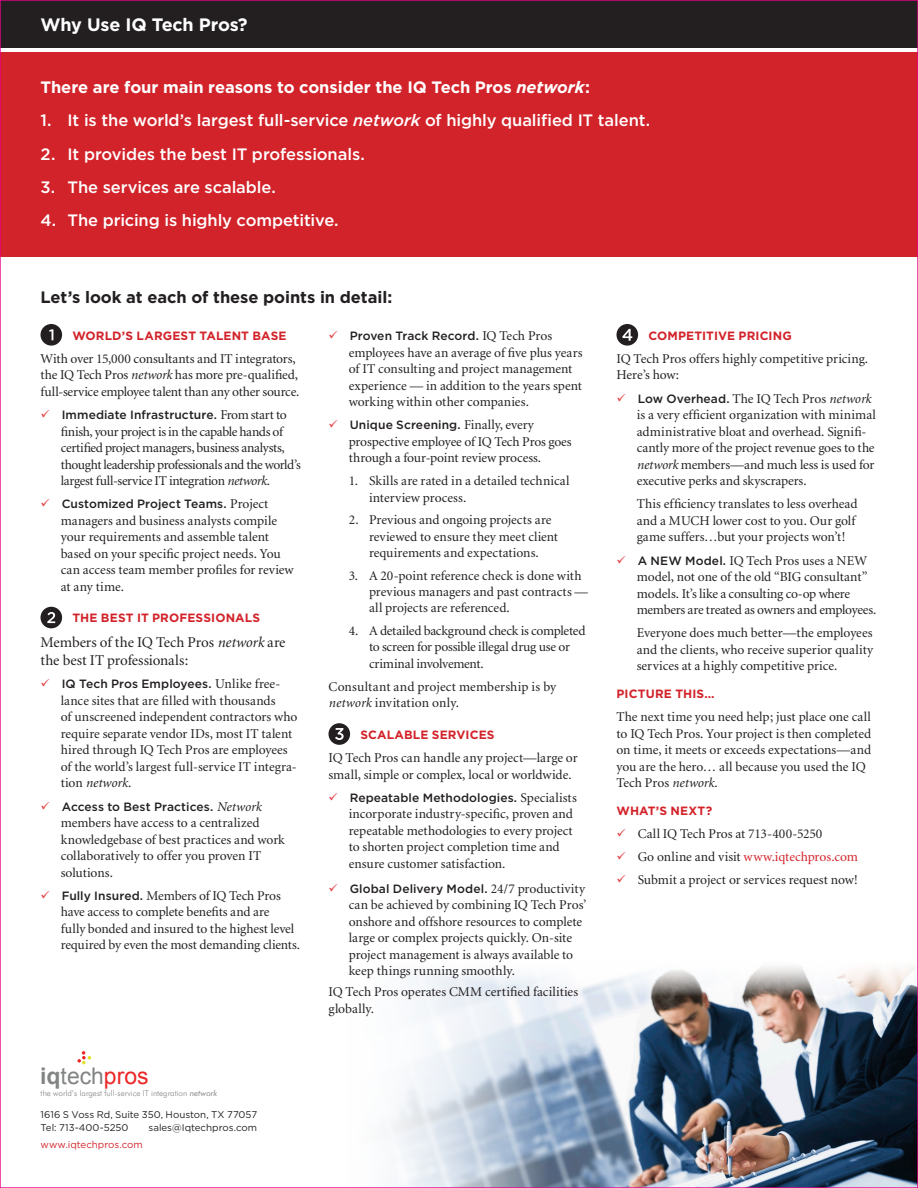
<style>
.page{position:relative;width:918px;height:1188px;background:#fff}
.page>*{position:absolute;margin:0;border:0;box-sizing:border-box;transform-origin:0 0}
.t1{font:22.95px "Arial";color:#828484}
.Header_1{font:700 18px "Gotham";letter-spacing:-.01em;color:#fff}
.Header_1-2{font:500 16.5px "Gotham";letter-spacing:-.005em;color:#fff}
.Header_1-3{font:700 16.5px "Gotham";letter-spacing:-.005em;color:#fff}
.Header_1-4{font:700 16.5px "Gotham";letter-spacing:-.005em;color:#231f20}
.Body_Text{font:15px/18px "Minion";letter-spacing:-.005em;color:#231f20}
.Bullet_Body_Text{font:13.5px/16.5px "Minion";letter-spacing:-.005em;color:#231f20}
.Body_Text-2{font:13.5px/16.5px "Minion";color:#231f20}
.Bullet_Body_Text-2{font:13.5px/16.5px "Minion";letter-spacing:-.03em;color:#231f20}
.t2{font:13.5px "Minion";color:#d2232a}
.Bullet_Body_Text-3{font:500 12px "Gotham";letter-spacing:.005em;color:#231f20}
.Header_2{font:700 12px "Gotham";letter-spacing:.01em;color:#d2232a}
.Body_Text-3{font:9.75px/13.5px "Gotham";color:#231f20}
.Body_Text-4{font:9.75px "Gotham";letter-spacing:-.005em;color:#d2232a}
.t3{font:300 8.1px "Futura BT";color:#818383}
.s1{font-style:italic}
.s2{color:#e54145}
.s3{font-family:"Minion";font-weight:400;font-size:13.5px}
.s4{font-family:"Minion";font-weight:400;font-style:italic;font-size:13.5px}
.s5{font-family:"Gotham";font-weight:500;font-size:12px}
.s6{font-weight:700}
.s7{color:#ec2527}
.s8{font-weight:400;font-style:italic}
.s9{color:#231f20}
</style>
<div class="page">
<div style="left:0;top:0;width:918px;height:48px;background:#231f20"></div>
<div style="left:617px;top:324px;width:21px;height:22px;background:#231f20;border-radius:50%"></div>
<svg style="left:622px;top:329px;width:10px;height:12px"></svg>
<img style="left:392px;top:966px;width:524px;height:220px">
<div style="left:328px;top:723px;width:22px;height:22px;background:#231f20;border-radius:50%"></div>
<svg style="left:335px;top:728px;width:9px;height:12px"></svg>
<div style="left:41px;top:324px;width:21px;height:22px;background:#231f20;border-radius:50%"></div>
<svg style="left:49px;top:329px;width:4px;height:11px"></svg>
<div style="left:41px;top:607px;width:21px;height:21px;background:#231f20;border-radius:50%"></div>
<svg style="left:47px;top:612px;width:8px;height:11px"></svg>
<svg style="left:77px;top:1051px;width:14px;height:13px"></svg>
<div style="left:0;top:53px;width:918px;height:203px;background:#d2232a"></div>
<p class="Header_1" style="left:40px;top:13px;width:209px">Why Use IQ Tech Pros?</p>
<p class="Header_1-3" style="left:40px;top:76px;width:551px">There are four main reasons to consider the IQ Tech Pros <span class="s1">network</span>:</p>
<p class="Header_1-2" style="left:40px;top:110px;width:611px">1. It is the world’s largest full-service <span class="s1">network</span> of highly qualified IT talent.</p>
<p class="Header_1-2" style="left:40px;top:143px;width:326px">2. It provides the best IT professionals.</p>
<p class="Header_1-2" style="left:40px;top:176px;width:237px">3. The services are scalable.</p>
<p class="Header_1-2" style="left:40px;top:210px;width:300px">4. The pricing is highly competitive.</p>
<p class="Header_1-4" style="left:40px;top:286px;width:353px">Let’s look at each of these points in detail:</p>
<p class="Header_2" style="left:72px;top:327px;width:216px">WORLD’S LARGEST TALENT BASE</p>
<p class="Body_Text-2" style="left:40px;top:351px;width:260px">With over 15,000 consultants and IT integrators, the IQ Tech Pros <span class="s1">network</span> has more pre-qualified, full-service employee talent than any other source.</p>
<p class="Bullet_Body_Text-3" style="left:40px;top:407px;width:248px"><span class="s2">✓</span> Immediate Infrastructure. <span class="s3">From start to</span></p>
<p class="Bullet_Body_Text-2" style="left:61px;top:424px;width:242px">finish, your project is in the capable hands of certified project managers, business analysts, thought leadership professionals and the world’s largest full-service IT integration <span class="s1">network</span>.</p>
<p class="Bullet_Body_Text-3" style="left:40px;top:496px;width:229px"><span class="s2">✓</span> Customized Project Teams. <span class="s3">Project</span></p>
<p class="Bullet_Body_Text" style="left:61px;top:513px;width:235px">managers and business analysts compile your requirements and assemble talent based on your specific project needs. You can access team member profiles for review at any time.</p>
<p class="Header_2" style="left:72px;top:610px;width:189px">THE BEST IT PROFESSIONALS</p>
<p class="Body_Text" style="left:40px;top:634px;width:247px">Members of the IQ Tech Pros <span class="s1">network</span> are the best IT professionals:</p>
<p class="Bullet_Body_Text-3" style="left:40px;top:676px;width:241px"><span class="s2">✓</span> IQ Tech Pros Employees. <span class="s3">Unlike free-</span></p>
<p class="Bullet_Body_Text" style="left:61px;top:693px;width:238px">lance sites that are filled with thousands<br>of unscreened independent contractors who require separate vendor IDs, most IT talent hired through IQ Tech Pros are employees of the world’s largest full-service IT integra&shy;tion <span class="s1">network</span>.</p>
<p class="Bullet_Body_Text-3" style="left:40px;top:799px;width:222px"><span class="s2">✓</span> Access to Best Practices. <span class="s4">Network</span></p>
<p class="Bullet_Body_Text" style="left:61px;top:815px;width:226px">members have access to a centralized knowledgebase of best practices and work collaboratively to offer you proven IT solutions.</p>
<p class="Bullet_Body_Text" style="left:61px;top:888px;width:241px;text-indent:-20px"><span class="s2">✓</span> <span class="s5">Fully Insured.</span> Members of IQ Tech Pros have access to complete benefits and are<br>fully bonded and insured to the highest level required by even the most demanding clients.</p>
<p class="t1" style="left:40px;top:1061px;width:110px"><span class="s6">iq</span>tech<span class="s7">pros</span></p>
<p class="t3" style="left:41px;top:1088px;width:178px">the world’s largest full-service IT integration <span class="s8">network</span></p>
<p class="Body_Text-3" style="left:40px;top:1107px;width:218px">1616 S Voss Rd, Suite 350, Houston, TX 77057<br>Tel: 713-400-5250</p>
<p class="Body_Text-3" style="left:149px;top:1121px;width:110px">sales@Iqtechpros.com</p>
<p class="Body_Text-4" style="left:40px;top:1138px;width:104px">www.iqtechpros.com</p>
<p class="Bullet_Body_Text-3" style="left:328px;top:328px;width:225px"><span class="s2">✓</span> Proven Track Record. <span class="s3">IQ Tech Pros</span></p>
<p class="Bullet_Body_Text" style="left:349px;top:345px;width:235px">employees have an average of five plus years of IT consulting and project management experience — in addition to the years spent working within other companies.</p>
<p class="Bullet_Body_Text-3" style="left:328px;top:417px;width:207px"><span class="s2">✓</span> Unique Screening. <span class="s3">Finally, every</span></p>
<p class="Bullet_Body_Text" style="left:349px;top:434px;width:225px">prospective employee of IQ Tech Pros goes through a four-point review process.</p>
<p class="Bullet_Body_Text" style="left:369px;top:473px;width:202px;text-indent:-20px">1. Skills are rated in a detailed technical interview process.</p>
<p class="Bullet_Body_Text" style="left:369px;top:513px;width:191px;text-indent:-20px">2. Previous and ongoing projects are reviewed to ensure they meet client requirements and expectations.</p>
<p class="Bullet_Body_Text" style="left:369px;top:568px;width:221px;text-indent:-20px">3. A 20-point reference check is done with previous managers and past contracts — all projects are referenced.</p>
<p class="Bullet_Body_Text" style="left:369px;top:623px;width:218px;text-indent:-20px">4. A detailed background check is completed to screen for possible illegal drug use or criminal involvement.</p>
<p class="Body_Text-2" style="left:328px;top:679px;width:229px">Consultant and project membership is by <span class="s1">network</span> invitation only.</p>
<p class="Header_2" style="left:360px;top:727px;width:136px">SCALABLE SERVICES</p>
<p class="Body_Text-2" style="left:328px;top:750px;width:251px">IQ Tech Pros can handle any project—large or small, simple or complex, local or worldwide.</p>
<p class="Bullet_Body_Text-3" style="left:328px;top:790px;width:250px"><span class="s2">✓</span> Repeatable Methodologies. <span class="s3">Specialists</span></p>
<p class="Bullet_Body_Text" style="left:349px;top:806px;width:226px">incorporate industry-specific, proven and repeatable methodologies to every project to shorten project completion time and ensure customer satisfaction.</p>
<p class="Bullet_Body_Text-3" style="left:328px;top:880px;width:258px"><span class="s2">✓</span> Global Delivery Model. <span class="s3">24/7 productivity</span></p>
<p class="Bullet_Body_Text" style="left:349px;top:897px;width:239px">can be achieved by combining IQ Tech Pros’ onshore and offshore resources to complete large or complex projects quickly. On-site project management is always available to keep things running smoothly.</p>
<p class="Body_Text-2" style="left:328px;top:984px;width:251px">IQ Tech Pros operates CMM certified facilities globally.</p>
<p class="Header_2" style="left:648px;top:327px;width:145px">COMPETITIVE PRICING</p>
<p class="Body_Text-2" style="left:616px;top:351px;width:253px">IQ Tech Pros offers highly competitive pricing.<br>Here’s how:</p>
<p class="Bullet_Body_Text" style="left:637px;top:391px;width:241px;text-indent:-20px"><span class="s2">✓</span> <span class="s5">Low Overhead.</span> The IQ Tech Pros <span class="s1">network </span>is a very efficient organization with minimal administrative bloat and overhead. Signifi&shy;cantly more of the project revenue goes to the <span class="s1">network</span> members—and much less is used for executive perks and skyscrapers.</p>
<p class="Bullet_Body_Text" style="left:637px;top:496px;width:222px">This efficiency translates to less overhead and a MUCH lower cost to you. Our golf game suffers…but your projects won’t!</p>
<p class="Bullet_Body_Text" style="left:637px;top:553px;width:241px;text-indent:-20px"><span class="s2">✓</span> <span class="s5">A NEW Model.</span> IQ Tech Pros uses a NEW model, not one of the old “BIG consultant” models. It’s like a consulting co-op where members are treated as owners and employees.</p>
<p class="Bullet_Body_Text" style="left:637px;top:625px;width:238px;text-align:justify">Everyone does much better—the employees and the clients, who receive superior quality services at a highly competitive price.</p>
<p class="Header_2" style="left:616px;top:686px;width:100px">PICTURE THIS…</p>
<p class="Body_Text-2" style="left:616px;top:709px;width:256px">The next time you need help; just place one call to IQ Tech Pros. Your project is then completed on time, it meets or exceeds expectations—and you are the hero… all because you used the IQ Tech Pros <span class="s1">network</span>.</p>
<p class="Header_2" style="left:616px;top:803px;width:97px">WHAT’S NEXT?</p>
<p class="Bullet_Body_Text" style="left:616px;top:826px;width:207px"><span class="s2">✓</span> Call IQ Tech Pros at 713-400-5250</p>
<p class="t2" style="left:616px;top:850px;width:243px"><span class="s2">✓</span> <span class="s9">Go online and visit</span> www.iqtechpros.com</p>
<p class="Bullet_Body_Text" style="left:616px;top:872px;width:243px"><span class="s2">✓</span> Submit a project or services request now!</p>
</div>
